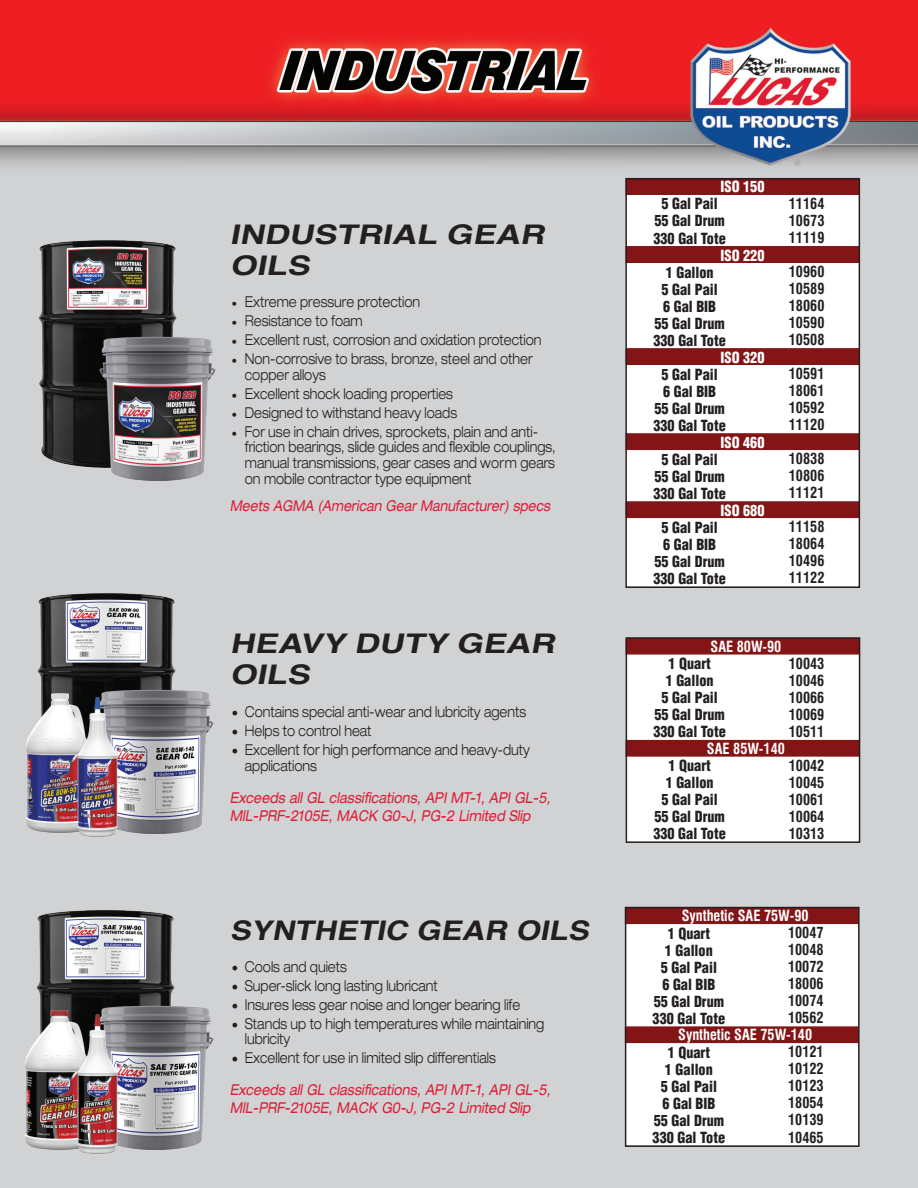
<style>
.page{position:relative;width:918px;height:1188px;background:#fff}
.page>*{position:absolute;margin:0;border:0;box-sizing:border-box;transform-origin:0 0}
.t1{font:italic 700 27px/31.5px "Helvetica";color:#231f20;scale:1.26 1}
.t2{font:italic 700 27px "Helvetica";color:#231f20;scale:1.16 1}
.t3{font:300 expanded 15px/15.8px "Helvetica Neue";color:#231f20;scale:.81 1}
.t4{font:900 condensed 15px "Helvetica";color:#231f20;scale:.95 1}
.t5{font:italic expanded 15px/18px "Helvetica Neue";color:#dd1d35;scale:.81 1}
.t6{font:700 condensed 15px "Swiss 721 BT";color:#231f20;scale:.95 1}
.t7{font:700 condensed 15px "Swiss 721 BT";color:#fff;scale:.95 1}
.t8{font:italic expanded 15px "Helvetica Neue";color:#dd1d35;scale:.79 1}
.t9{font:900 condensed 15px "Helvetica";color:#fff;scale:.95 1}
.s1{font-family:"Minion Pro";font-weight:400;font-stretch:normal}
.s2{font-family:"Minion Pro";font-weight:400;font-stretch:normal;font-size:18px}
.s3{font-family:"Minion Pro";font-style:normal;font-stretch:normal;font-size:18px;color:#231f20}
.s4{font-weight:300;font-style:normal;color:#231f20}
</style>
<div class="page">
<img style="left:0;top:0;width:918px;height:1188px">
<div style="left:628px;top:181px;width:229px;height:14px;background:#831517"></div>
<svg style="left:628px;top:195px;width:229px;height:390px"></svg>
<img style="left:33px;top:232px;width:150px;height:242px">
<div style="left:625px;top:178px;width:235px;height:410px;border:2px solid #231f20"></div>
<img style="left:96px;top:329px;width:122px;height:156px">
<div style="left:629px;top:640px;width:228px;height:15px;background:#831517"></div>
<svg style="left:629px;top:655px;width:228px;height:185px"></svg>
<div style="left:626px;top:637px;width:234px;height:206px;border:2px solid #231f20"></div>
<img style="left:31px;top:585px;width:150px;height:103px">
<img style="left:94px;top:682px;width:122px;height:156px">
<img style="left:17px;top:688px;width:85px;height:149px">
<img style="left:72px;top:694px;width:52px;height:146px">
<div style="left:628px;top:910px;width:229px;height:14px;background:#831517"></div>
<svg style="left:628px;top:924px;width:229px;height:220px"></svg>
<div style="left:625px;top:907px;width:235px;height:240px;border:2px solid #231f20"></div>
<img style="left:31px;top:901px;width:150px;height:105px">
<img style="left:94px;top:999px;width:122px;height:156px">
<img style="left:16px;top:1006px;width:86px;height:149px">
<img style="left:72px;top:1011px;width:51px;height:147px">
<h1 class="t1" style="left:230px;top:219px;width:258px">INDUSTRIAL GEAR<br>OILS</h1>
<p class="t3" style="left:231px;top:294px;width:235px"><span class="s1">•</span> Extreme pressure protection</p>
<p class="t3" style="left:231px;top:313px;width:164px"><span class="s1">•</span> Resistance to foam</p>
<p class="t3" style="left:231px;top:332px;width:384px"><span class="s1">•</span> Excellent rust, corrosion and oxidation protection</p>
<p class="t3" style="left:245px;top:350px;width:357px;text-indent:-14px"><span class="s1">•</span> Non-corrosive to brass, bronze, steel and other copper alloys</p>
<p class="t3" style="left:231px;top:385px;width:275px"><span class="s1">•</span> Excellent shock loading properties</p>
<p class="t3" style="left:231px;top:404px;width:280px"><span class="s1">•</span> Designed to withstand heavy loads</p>
<p class="t3" style="left:245px;top:423px;width:385px;text-indent:-14px"><span class="s1">•</span> For use in chain drives, sprockets, plain and anti&shy;friction bearings, slide guides and flexible couplings, manual transmissions, gear cases and worm gears on mobile contractor type equipment</p>
<p class="t8" style="left:230px;top:497px;width:407px">Meets AGMA (American Gear Manufacturer) specs</p>
<p class="t9" style="left:721px;top:177px;width:48px">ISO 150</p>
<p class="t4" style="left:662px;top:194px;width:61px">5 Gal Pail</p>
<p class="t6" style="left:789px;top:195px;width:39px">11164</p>
<p class="t4" style="left:654px;top:211px;width:76px">55 Gal Drum</p>
<p class="t6" style="left:789px;top:212px;width:39px">10673</p>
<p class="t4" style="left:653px;top:229px;width:78px">330 Gal Tote</p>
<p class="t6" style="left:789px;top:229px;width:39px">11119</p>
<p class="t9" style="left:721px;top:246px;width:48px">ISO 220</p>
<p class="t4" style="left:666px;top:263px;width:52px">1 Gallon</p>
<p class="t6" style="left:789px;top:263px;width:39px">10960</p>
<p class="t4" style="left:662px;top:280px;width:61px">5 Gal Pail</p>
<p class="t6" style="left:789px;top:280px;width:39px">10589</p>
<p class="t4" style="left:663px;top:297px;width:57px">6 Gal BIB</p>
<p class="t6" style="left:789px;top:297px;width:39px">18060</p>
<p class="t4" style="left:654px;top:314px;width:76px">55 Gal Drum</p>
<p class="t6" style="left:789px;top:314px;width:39px">10590</p>
<p class="t4" style="left:653px;top:331px;width:78px">330 Gal Tote</p>
<p class="t6" style="left:789px;top:331px;width:39px">10508</p>
<p class="t9" style="left:721px;top:348px;width:48px">ISO 320</p>
<p class="t4" style="left:662px;top:365px;width:61px">5 Gal Pail</p>
<p class="t6" style="left:789px;top:365px;width:39px">10591</p>
<p class="t4" style="left:663px;top:382px;width:57px">6 Gal BIB</p>
<p class="t6" style="left:789px;top:382px;width:39px">18061</p>
<p class="t4" style="left:654px;top:399px;width:76px">55 Gal Drum</p>
<p class="t6" style="left:789px;top:399px;width:39px">10592</p>
<p class="t4" style="left:653px;top:416px;width:78px">330 Gal Tote</p>
<p class="t6" style="left:789px;top:416px;width:39px">11120</p>
<p class="t9" style="left:721px;top:433px;width:48px">ISO 460</p>
<p class="t4" style="left:662px;top:450px;width:61px">5 Gal Pail</p>
<p class="t6" style="left:789px;top:450px;width:39px">10838</p>
<p class="t4" style="left:654px;top:467px;width:76px">55 Gal Drum</p>
<p class="t6" style="left:789px;top:467px;width:39px">10806</p>
<p class="t4" style="left:653px;top:484px;width:78px">330 Gal Tote</p>
<p class="t6" style="left:789px;top:484px;width:39px">11121</p>
<p class="t9" style="left:721px;top:501px;width:48px">ISO 680</p>
<p class="t4" style="left:662px;top:518px;width:61px">5 Gal Pail</p>
<p class="t6" style="left:789px;top:518px;width:39px">11158</p>
<p class="t4" style="left:663px;top:535px;width:57px">6 Gal BIB</p>
<p class="t6" style="left:789px;top:535px;width:39px">18064</p>
<p class="t4" style="left:654px;top:552px;width:76px">55 Gal Drum</p>
<p class="t6" style="left:789px;top:552px;width:39px">10496</p>
<p class="t4" style="left:653px;top:569px;width:78px">330 Gal Tote</p>
<p class="t6" style="left:789px;top:569px;width:39px">11122</p>
<h1 class="t1" style="left:230px;top:628px;width:266px">HEAVY DUTY GEAR<br>OILS</h1>
<p class="t7" style="left:711px;top:637px;width:76px">SAE 80W-90</p>
<p class="t4" style="left:668px;top:654px;width:46px">1 Quart</p>
<p class="t6" style="left:789px;top:654px;width:39px">10043</p>
<p class="t4" style="left:666px;top:671px;width:52px">1 Gallon</p>
<p class="t6" style="left:789px;top:671px;width:39px">10046</p>
<p class="t4" style="left:662px;top:688px;width:61px">5 Gal Pail</p>
<p class="t6" style="left:789px;top:688px;width:39px">10066</p>
<p class="t4" style="left:654px;top:705px;width:76px">55 Gal Drum</p>
<p class="t6" style="left:789px;top:706px;width:39px">10069</p>
<p class="t4" style="left:653px;top:722px;width:78px">330 Gal Tote</p>
<p class="t6" style="left:789px;top:723px;width:39px">10511</p>
<p class="t7" style="left:707px;top:740px;width:84px">SAE 85W-140</p>
<p class="t4" style="left:668px;top:756px;width:46px">1 Quart</p>
<p class="t6" style="left:789px;top:757px;width:39px">10042</p>
<p class="t4" style="left:666px;top:773px;width:52px">1 Gallon</p>
<p class="t6" style="left:789px;top:774px;width:39px">10045</p>
<p class="t4" style="left:662px;top:790px;width:61px">5 Gal Pail</p>
<p class="t6" style="left:789px;top:791px;width:39px">10061</p>
<p class="t4" style="left:654px;top:807px;width:76px">55 Gal Drum</p>
<p class="t6" style="left:789px;top:808px;width:39px">10064</p>
<p class="t4" style="left:653px;top:824px;width:78px">330 Gal Tote</p>
<p class="t6" style="left:789px;top:825px;width:39px">10313</p>
<p class="t3" style="left:231px;top:704px;width:365px"><span class="s2">•</span> Contains special anti-wear and lubricity agents</p>
<p class="t3" style="left:231px;top:723px;width:175px"><span class="s2">•</span> Helps to control heat</p>
<p class="t3" style="left:245px;top:742px;width:353px;text-indent:-14px"><span class="s2">•</span> Excellent for high performance and heavy-duty applications</p>
<p class="t5" style="left:230px;top:788px;width:397px">Exceeds all GL classifications, API MT-1, API GL-5,<br>MlL-PRF-2105E, MACK G0-J, PG-2 Limited Slip</p>
<h1 class="t2" style="left:230px;top:909px;width:318px">SYNTHETIC GEAR OILS</h1>
<p class="t3" style="left:231px;top:958px;width:144px"><span class="s2">•</span> Cools and quiets</p>
<p class="t3" style="left:231px;top:977px;width:256px"><span class="s2">•</span> Super-slick long lasting lubricant</p>
<p class="t3" style="left:231px;top:996px;width:358px"><span class="s2">•</span> Insures less gear noise and longer bearing life</p>
<p class="t3" style="left:245px;top:1015px;width:371px;text-indent:-14px"><span class="s2">•</span> Stands up to high temperatures while maintaining lubricity</p>
<p class="t5" style="left:230px;top:1042px;width:397px;line-height:32px"><span class="s3">•</span> <span class="s4">Excellent for use in limited slip differentials<br></span>Exceeds all GL classifications, API MT-1, API GL-5,</p>
<p class="t5" style="left:230px;top:1099px;width:373px">MlL-PRF-2105E, MACK G0-J, PG-2 Limited Slip</p>
<p class="t7" style="left:682px;top:907px;width:135px">Synthetic SAE 75W-90</p>
<p class="t4" style="left:668px;top:924px;width:46px">1 Quart</p>
<p class="t6" style="left:788px;top:924px;width:39px">10047</p>
<p class="t4" style="left:665px;top:941px;width:52px">1 Gallon</p>
<p class="t6" style="left:788px;top:941px;width:39px">10048</p>
<p class="t4" style="left:661px;top:958px;width:61px">5 Gal Pail</p>
<p class="t6" style="left:788px;top:958px;width:39px">10072</p>
<p class="t4" style="left:662px;top:975px;width:57px">6 Gal BIB</p>
<p class="t6" style="left:788px;top:975px;width:39px">18006</p>
<p class="t4" style="left:654px;top:992px;width:76px">55 Gal Drum</p>
<p class="t6" style="left:788px;top:992px;width:39px">10074</p>
<p class="t4" style="left:653px;top:1009px;width:78px">330 Gal Tote</p>
<p class="t6" style="left:788px;top:1009px;width:39px">10562</p>
<p class="t7" style="left:678px;top:1026px;width:142px">Synthetic SAE 75W-140</p>
<p class="t4" style="left:668px;top:1043px;width:46px">1 Quart</p>
<p class="t6" style="left:788px;top:1043px;width:39px">10121</p>
<p class="t4" style="left:665px;top:1060px;width:52px">1 Gallon</p>
<p class="t6" style="left:788px;top:1060px;width:39px">10122</p>
<p class="t4" style="left:661px;top:1077px;width:61px">5 Gal Pail</p>
<p class="t6" style="left:788px;top:1077px;width:39px">10123</p>
<p class="t4" style="left:662px;top:1094px;width:57px">6 Gal BIB</p>
<p class="t6" style="left:788px;top:1094px;width:39px">18054</p>
<p class="t4" style="left:654px;top:1111px;width:76px">55 Gal Drum</p>
<p class="t6" style="left:788px;top:1111px;width:39px">10139</p>
<p class="t4" style="left:653px;top:1128px;width:78px">330 Gal Tote</p>
<p class="t6" style="left:788px;top:1128px;width:39px">10465</p>
</div>
